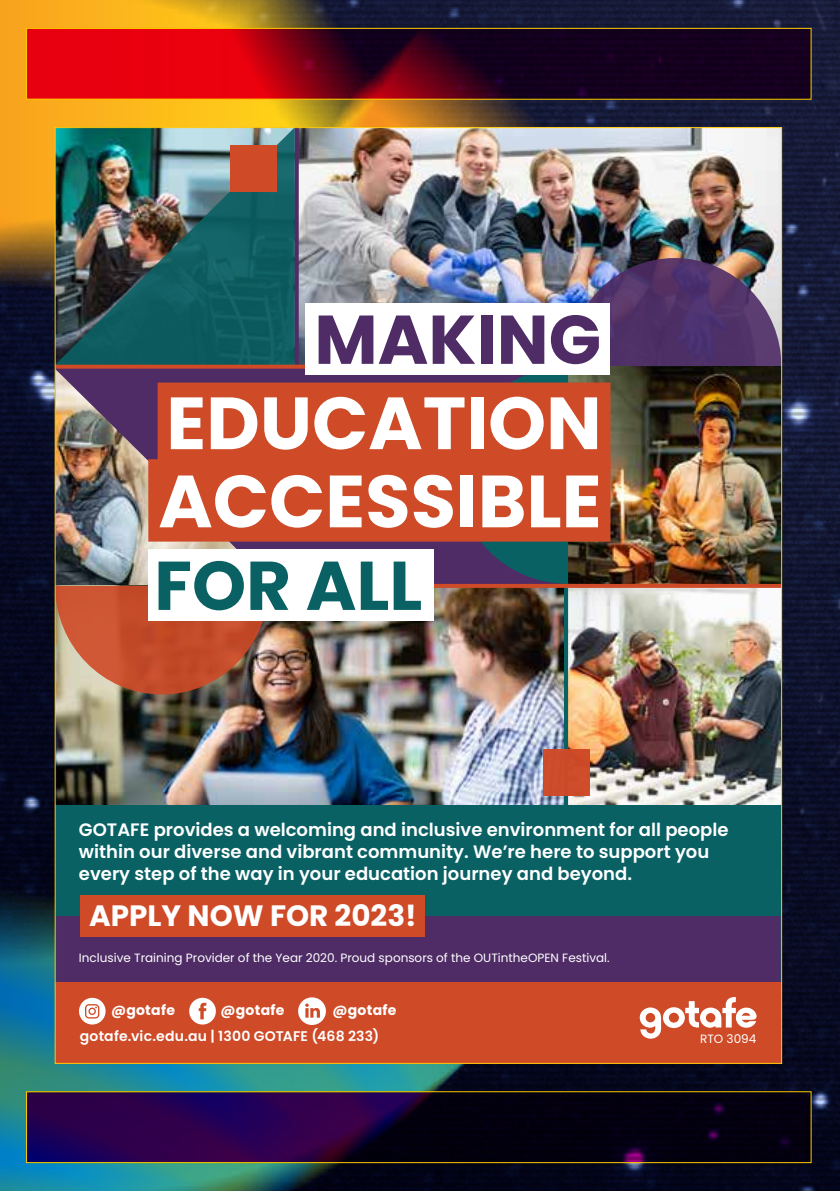
<style>
.page{position:relative;width:840px;height:1191px;background:#fff}
.page>*{position:absolute;margin:0;border:0;box-sizing:border-box;transform-origin:0 0}
.t1{font:700 73.8px/78.2px "Poppins";color:#fff}
.t2{font:700 68.8px "Poppins";color:#4f2c66}
.t3{font:700 68.8px "Poppins";color:#0a6164}
.t4{font:700 29.4px "Poppins";color:#fff}
.t5{font:600 18px/22px "Poppins";color:#fff}
.t6{font:600 14px "Poppins";letter-spacing:.015em;color:#fff}
.t7{font:700 14px "Poppins";letter-spacing:.02em;color:#fff}
.t8{font:12px "Poppins";color:#fff}
</style>
<div class="page">
<img style="left:0;top:0;width:839px;height:1191px">
<div style="left:55px;top:367px;width:565px;height:230px;background:#4f2c66"></div>
<img style="left:57px;top:129px;width:237px;height:236px">
<img style="left:298px;top:129px;width:481px;height:236px">
<div style="left:55px;top:611px;width:726px;height:404px;background:#4f2c66"></div>
<div style="left:55px;top:982px;width:726px;height:81px;background:#cf4a27"></div>
<svg style="left:639px;top:997px;width:117px;height:41px"></svg>
<svg style="left:298px;top:997px;width:28px;height:28px"></svg>
<svg style="left:79px;top:997px;width:26px;height:27px"></svg>
<svg style="left:189px;top:997px;width:27px;height:27px"></svg>
<img style="left:57px;top:588px;width:506px;height:217px">
<img style="left:457px;top:258px;width:322px;height:326px">
<img style="left:567px;top:588px;width:212px;height:217px">
<svg style="left:57px;top:605px;width:211px;height:89px;background:#bc6245"></svg>
<div style="left:230px;top:145px;width:46px;height:46px;background:#cf4a27"></div>
<svg style="left:433px;top:584px;width:346px;height:4px"></svg>
<svg style="left:294px;top:129px;width:4px;height:236px"></svg>
<svg style="left:563px;top:588px;width:4px;height:217px"></svg>
<img style="left:57px;top:371px;width:237px;height:234px">
<svg style="left:57px;top:365px;width:248px;height:4px"></svg>
<div style="left:160px;top:385px;width:447px;height:82px;background:#cf4a27"></div>
<div style="left:157px;top:382px;width:453px;height:87px;border:5px solid #cf4a27"></div>
<div style="left:151px;top:461px;width:456px;height:78px;background:#cf4a27"></div>
<div style="left:148px;top:459px;width:462px;height:82px;border:5px solid #cf4a27"></div>
<div style="left:305px;top:303px;width:305px;height:71px;background:#fff"></div>
<div style="left:148px;top:549px;width:285px;height:71px;background:#fff"></div>
<div style="left:542px;top:749px;width:47px;height:46px;background:#cf4a27"></div>
<div style="left:55px;top:805px;width:726px;height:111px;background:#0a6164"></div>
<div style="left:81px;top:895px;width:343px;height:41px;background:#cf4a27"></div>
<div style="left:80px;top:895px;width:336px;height:41px;background:#cf4a27"></div>
<svg style="left:28px;top:30px;width:781px;height:68px;background:#660017"></svg>
<svg style="left:28px;top:1093px;width:781px;height:68px;background:#15002c"></svg>
<div style="left:26px;top:28px;width:785px;height:72px;border:1px solid #ffc907"></div>
<div style="left:26px;top:1091px;width:785px;height:72px;border:1px solid #ffc907"></div>
<h2 class="t2" style="left:314px;top:300px;width:288px">MAKING</h2>
<h1 class="t1" style="left:158px;top:384px;width:444px">EDUCATION<br>ACCESSIBLE</h1>
<h2 class="t3" style="left:154px;top:546px;width:269px">FOR ALL</h2>
<p class="t5" style="left:79px;top:818px;width:650px">GOTAFE provides a welcoming and inclusive environment for all people within our diverse and vibrant community. We’re here to support you every step of the way in your education journey and beyond.</p>
<h3 class="t4" style="left:89px;top:899px;width:329px">APPLY NOW FOR 2023!</h3>
<p class="t8" style="left:79px;top:950px;width:532px">Inclusive Training Provider of the Year 2020. Proud sponsors of the OUTintheOPEN Festival.</p>
<p class="t7" style="left:111px;top:1001px;width:65px">@gotafe</p>
<p class="t7" style="left:220px;top:1001px;width:65px">@gotafe</p>
<p class="t7" style="left:332px;top:1001px;width:65px">@gotafe</p>
<p class="t6" style="left:80px;top:1027px;width:301px">gotafe.vic.edu.au | 1300 GOTAFE (468 233)</p>
<p class="t8" style="left:699px;top:1031px;width:58px">RTO 3094</p>
</div>
